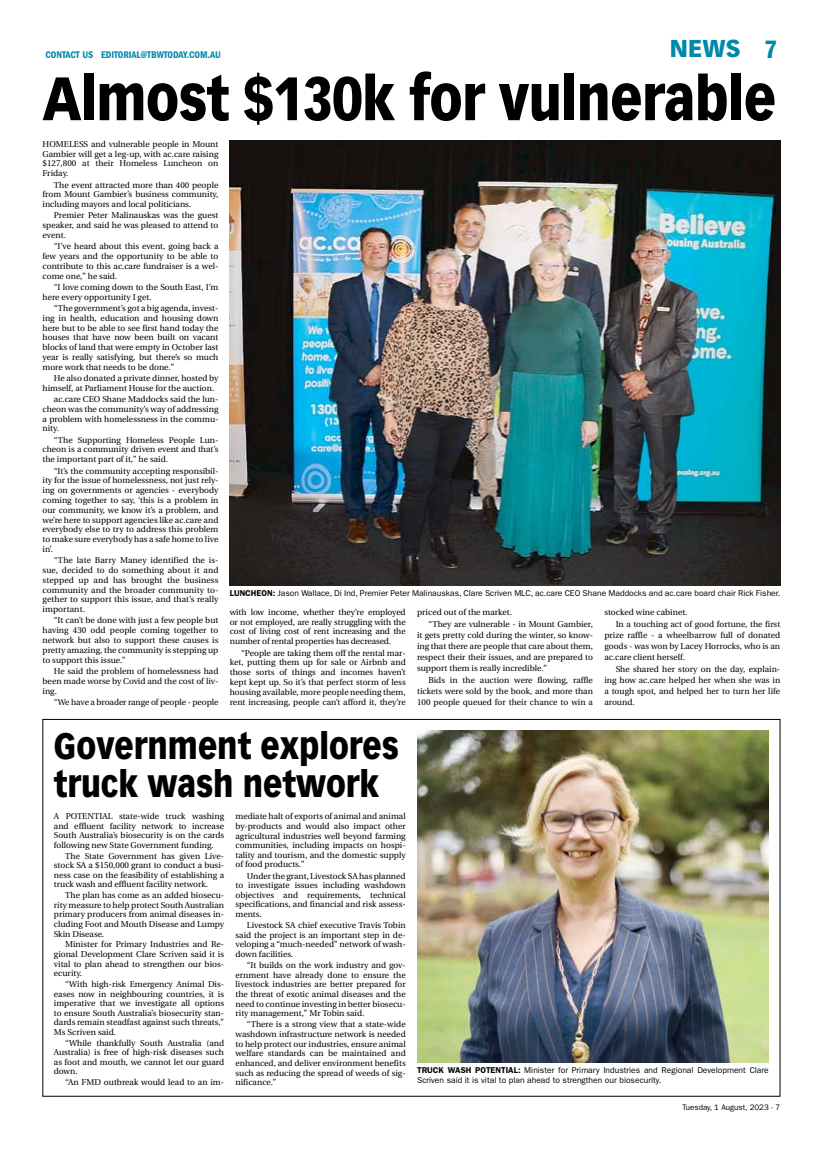
<style>
.page{position:relative;width:820px;height:1149px;background:#fff}
.page>*{position:absolute;margin:0;border:0;box-sizing:border-box;transform-origin:0 0}
.t1{font:900 60px "Vectora LH";letter-spacing:-.01em;color:#000;scale:.85 1}
.t2{font:900 36px/38px "Vectora LH";color:#000;scale:.85 1}
.t3{font:600 condensed 26px "Franklin Gothic";color:#0088ac}
.t4{font:900 24px "Vectora LH";color:#0088ac;scale:.95 1}
.t5{font:600 condensed 10px "Franklin Gothic";color:#0088ac}
.t6{font:8.5px/9.8px "Utopia";color:#000;text-align:justify}
.t7{font:8.5px/9.5px "Franklin Gothic";color:#000}
.t8{font:8px "Franklin Gothic";color:#000}
.s1{font-weight:600}
</style>
<div class="page">
<img style="left:417px;top:730px;width:351px;height:331px">
<img style="left:230px;top:140px;width:550px;height:445px">
<h3 class="t4" style="left:669px;top:34px;width:76px">NEWS</h3>
<h1 class="t1" style="left:43px;top:61px;width:864px">Almost $130k for vulnerable</h1>
<p class="t6" style="left:43px;top:139px;width:177px">Homeless and vulnerable people in Mount Gambier will get a leg-up, with ac.care raising $127,800 at their Homeless Luncheon on Friday.</p>
<p class="t6" style="left:43px;top:180px;width:177px;text-indent:11px">The event attracted more than 400 people from Mount Gambier’s business community, including mayors and local politicians.</p>
<p class="t6" style="left:43px;top:211px;width:177px;text-indent:11px">Premier Peter Malinauskas was the guest speaker, and said he was pleased to attend to event.</p>
<p class="t6" style="left:43px;top:241px;width:177px;text-indent:11px">“I’ve heard about this event, going back a few years and the opportunity to be able to contribute to this ac.care fundraiser is a wel&shy;come one,” he said.</p>
<p class="t6" style="left:43px;top:282px;width:177px;text-indent:11px">“I love coming down to the South East, I’m here every opportunity I get.</p>
<p class="t6" style="left:43px;top:303px;width:177px;text-indent:11px">“The government’s got a big agenda, invest&shy;ing in health, education and housing down here but to be able to see first hand today the houses that have now been built on vacant blocks of land that were empty in October last year is really satisfying, but there’s so much more work that needs to be done.”</p>
<p class="t6" style="left:43px;top:373px;width:177px;text-indent:11px">He also donated a private dinner, hosted by himself, at Parliament House for the auction.</p>
<p class="t6" style="left:43px;top:394px;width:177px;text-indent:11px">ac.care CEO Shane Maddocks said the lun&shy;cheon was the community’s way of addressing a problem with homelessness in the commu&shy;nity.</p>
<p class="t6" style="left:43px;top:435px;width:177px;text-indent:11px">“The Supporting Homeless People Lun&shy;cheon is a community driven event and that’s the important part of it,” he said.</p>
<p class="t6" style="left:43px;top:465px;width:177px;text-indent:11px">“It’s the community accepting responsibil&shy;ity for the issue of homelessness, not just rely&shy;ing on governments or agencies - everybody coming together to say, ‘this is a problem in our community, we know it’s a problem, and we’re here to support agencies like ac.care and everybody else to try to address this problem to make sure everybody has a safe home to live in’.</p>
<p class="t6" style="left:43px;top:555px;width:177px;text-indent:11px">“The late Barry Maney identified the is&shy;sue, decided to do something about it and stepped up and has brought the business community and the broader community to&shy;gether to support this issue, and that’s really important.</p>
<p class="t6" style="left:43px;top:615px;width:177px;text-indent:11px">“It can’t be done with just a few people but having 430 odd people coming together to network but also to support these causes is pretty amazing, the community is stepping up to support this issue.”</p>
<p class="t6" style="left:43px;top:666px;width:177px;text-indent:11px">He said the problem of homelessness had been made worse by Covid and the cost of liv&shy;ing.</p>
<p class="t6" style="left:54px;top:697px;width:166px">“We have a broader range of people - people</p>
<p class="t5" style="left:45px;top:49px;width:177px">CONTACT US EDITORIAL@TBWTODAY.COM.AU</p>
<h3 class="t3" style="left:763px;top:34px;width:15px">7</h3>
<p class="t7" style="left:230px;top:588px;width:551px"><span class="s1">LUNCHEON:</span> Jason Wallace, Di Ind, Premier Peter Malinauskas, Clare Scriven MLC, ac.care CEO Shane Maddocks and ac.care board chair Rick Fisher.</p>
<p class="t6" style="left:230px;top:607px;width:177px">with low income, whether they’re employed or not employed, are really struggling with the cost of living cost of rent increasing and the number of rental properties has decreased.</p>
<p class="t6" style="left:230px;top:647px;width:177px;text-indent:11px">“People are taking them off the rental mar&shy;ket, putting them up for sale or Airbnb and those sorts of things and incomes haven’t kept kept up. So it’s that perfect storm of less housing available, more people needing them, rent increasing, people can’t afford it, they’re</p>
<p class="t6" style="left:615px;top:605px;width:166px;line-height:12.3px;text-indent:-11px">stocked wine cabinet.<br>In a touching act of good fortune, the first</p>
<p class="t6" style="left:604px;top:629px;width:177px;line-height:10.9px">prize raffle - a wheelbarrow full of donated goods - was won by Lacey Horrocks, who is an ac.care client herself.</p>
<p class="t6" style="left:604px;top:663px;width:177px;line-height:10.9px;text-indent:11px">She shared her story on the day, explain&shy;ing how ac.care helped her when she was in a tough spot, and helped her to turn her life around.</p>
<p class="t6" style="left:428px;top:605px;width:166px;line-height:12.3px;text-indent:-11px">priced out of the market.<br>“They are vulnerable - in Mount Gambier,</p>
<p class="t6" style="left:417px;top:629px;width:177px;line-height:10.9px">it gets pretty cold during the winter, so know&shy;ing that there are people that care about them, respect their their issues, and are prepared to support them is really incredible.”</p>
<p class="t6" style="left:417px;top:674px;width:177px;line-height:10.9px;text-indent:11px">Bids in the auction were flowing, raffle tickets were sold by the book, and more than 100 people queued for their chance to win a</p>
<h2 class="t2" style="left:54px;top:726px;width:407px">Government explores truck wash network</h2>
<p class="t6" style="left:54px;top:811px;width:172px;line-height:9.5px">A Potential state-wide truck washing and effluent facility network to increase South Australia’s biosecurity is on the cards following new State Government funding.</p>
<p class="t6" style="left:54px;top:851px;width:172px;line-height:9.5px;text-indent:11px">The State Government has given Live&shy;stock SA a $150,000 grant to conduct a busi&shy;ness case on the feasibility of establishing a truck wash and effluent facility network.</p>
<p class="t6" style="left:54px;top:890px;width:172px;line-height:9.5px;text-indent:11px">The plan has come as an added biosecu&shy;rity measure to help protect South Australian primary producers from animal diseases in&shy;cluding Foot and Mouth Disease and Lumpy Skin Disease.</p>
<p class="t6" style="left:54px;top:939px;width:172px;line-height:9.5px;text-indent:11px">Minister for Primary Industries and Re&shy;gional Development Clare Scriven said it is vital to plan ahead to strengthen our bios&shy;ecurity.</p>
<p class="t6" style="left:54px;top:979px;width:172px;line-height:9.5px;text-indent:11px">“With high-risk Emergency Animal Dis&shy;eases now in neighbouring countries, it is imperative that we investigate all options to ensure South Australia’s biosecurity stan&shy;dards remain steadfast against such threats,” Ms Scriven said.</p>
<p class="t6" style="left:54px;top:1037px;width:172px;line-height:9.5px;text-indent:11px">“While thankfully South Australia (and Australia) is free of high-risk diseases such as foot and mouth, we cannot let our guard down.</p>
<p class="t6" style="left:65px;top:1077px;width:160px">“An FMD outbreak would lead to an im-</p>
<p class="t6" style="left:235px;top:811px;width:172px">mediate halt of exports of animal and animal by-products and would also impact other agricultural industries well beyond farming communities, including impacts on hospi&shy;tality and tourism, and the domestic supply of food products.”</p>
<p class="t6" style="left:235px;top:870px;width:172px;text-indent:11px">Under the grant, Livestock SA has planned to investigate issues including washdown objectives and requirements, technical specifications, and financial and risk assess&shy;ments.</p>
<p class="t6" style="left:235px;top:920px;width:172px;text-indent:11px">Livestock SA chief executive Travis Tobin said the project is an important step in de&shy;veloping a “much-needed” network of wash&shy;down facilities.</p>
<p class="t6" style="left:235px;top:960px;width:172px;text-indent:11px">“It builds on the work industry and gov&shy;ernment have already done to ensure the livestock industries are better prepared for the threat of exotic animal diseases and the need to continue investing in better biosecu&shy;rity management,” Mr Tobin said.</p>
<p class="t6" style="left:235px;top:1019px;width:172px;text-indent:11px">“There is a strong view that a state-wide washdown infrastructure network is needed to help protect our industries, ensure animal welfare standards can be maintained and enhanced, and deliver environment benefits such as reducing the spread of weeds of sig&shy;nificance.”</p>
<p class="t7" style="left:417px;top:1065px;width:353px"><span class="s1">TRUCK WASH POTENTIAL:</span> Minister for Primary Industries and Regional Development Clare<br>Scriven said it is vital to plan ahead to strengthen our biosecurity.</p>
<p class="t8" style="left:682px;top:1101px;width:99px">Tuesday, 1 August, 2023 - 7</p>
</div>
